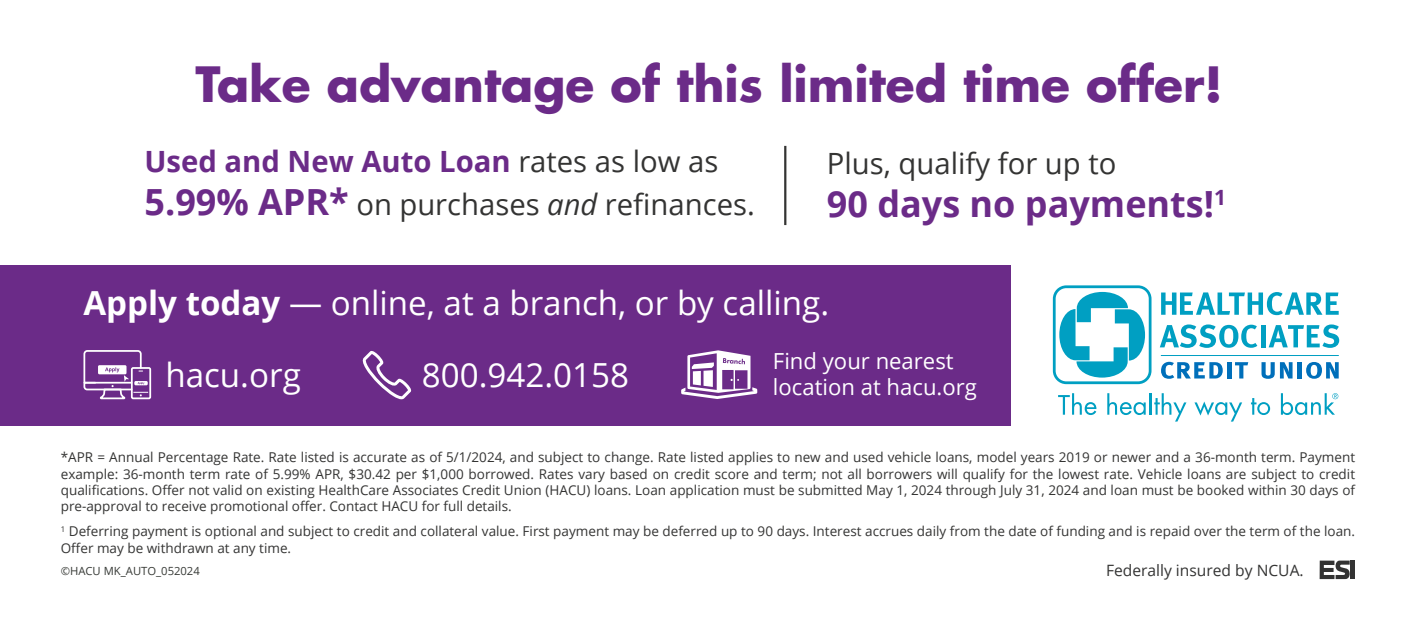
<style>
.page{position:relative;width:1418px;height:636px;background:#fff}
.page>*{position:absolute;margin:0;border:0;box-sizing:border-box;transform-origin:0 0}
.t1{font:700 47.25px "Futura Std";color:#6b2b88}
.t2{font:700 36px "Open Sans";color:#6b2b88}
.t3{font:33.07px "Open Sans";color:#fff}
.t4{font:29.25px/42.8px "Open Sans";color:#343433}
.t5{font:22.05px/26.6px "Open Sans";color:#fff}
.t6{font:15.53px "Open Sans";color:#343433}
.t7{font:13.5px/16.2px "Open Sans";color:#343433;text-align:justify}
.t8{font:11.25px "Open Sans";color:#373a36}
.s1{font-weight:700;color:#6b2b88}
.s2{font-weight:700;font-size:36px;color:#6b2b88}
.s3{font-style:italic}
.s4{font-weight:700}
</style>
<div class="page">
<div style="left:0;top:265px;width:1010px;height:160px;background:#6b2b88"></div>
<svg style="left:1319px;top:560px;width:36px;height:18px"></svg>
<div style="left:131px;top:367px;width:20px;height:32px;border:2px solid #fff"></div>
<svg style="left:83px;top:350px;width:65px;height:49px"></svg>
<svg style="left:362px;top:350px;width:50px;height:49px"></svg>
<svg style="left:681px;top:350px;width:76px;height:48px"></svg>
<div style="left:1052px;top:285px;width:99px;height:99px;border:3px solid #009fc2;border-radius:12px"></div>
<svg style="left:1161px;top:292px;width:177px;height:23px"></svg>
<svg style="left:1160px;top:324px;width:97px;height:23px"></svg>
<hr style="left:1261px;top:325px;width:4px;height:22px;background:#009fc2">
<svg style="left:1268px;top:324px;width:71px;height:23px"></svg>
<svg style="left:1161px;top:361px;width:61px;height:17px"></svg>
<hr style="left:1227px;top:362px;width:4px;height:16px;background:#006fba">
<svg style="left:1235px;top:362px;width:13px;height:16px"></svg>
<svg style="left:1261px;top:362px;width:31px;height:16px"></svg>
<div style="left:1297px;top:362px;width:5px;height:16px;background:#006fba"></div>
<svg style="left:1306px;top:362px;width:32px;height:16px"></svg>
<hr style="left:1160px;top:355px;width:178px;height:1px;background:#009fc2">
<svg style="left:1059px;top:291px;width:86px;height:86px"></svg>
<svg style="left:1058px;top:393px;width:38px;height:21px"></svg>
<svg style="left:1107px;top:393px;width:38px;height:21px"></svg>
<hr style="left:1149px;top:393px;width:2px;height:21px;background:#009fc2">
<svg style="left:1154px;top:393px;width:32px;height:28px"></svg>
<svg style="left:1194px;top:401px;width:48px;height:20px"></svg>
<svg style="left:1251px;top:398px;width:19px;height:16px"></svg>
<svg style="left:1280px;top:393px;width:58px;height:21px"></svg>
<hr style="left:784px;top:146px;width:2px;height:79px;background:#343433">
<h1 class="t1" style="left:195px;top:53px;width:1028px">Take advantage of this limited time offer!</h1>
<h3 class="t4" style="left:144px;top:139px;width:612px"><span class="s1">Used and New Auto Loan</span> rates as low as<br><span class="s2">5.99% APR*</span> on purchases <span class="s3">and</span> refinances.</h3>
<h3 class="t4" style="left:827px;top:141px;width:291px">Plus, qualify for up to</h3>
<h2 class="t2" style="left:827px;top:178px;width:401px">90 days no payments!<sup>1</sup></h2>
<h3 class="t3" style="left:83px;top:280px;width:747px"><span class="s4">Apply today</span> — online, at a branch, or by calling.</h3>
<h3 class="t3" style="left:165px;top:352px;width:137px">hacu.org</h3>
<h3 class="t3" style="left:422px;top:352px;width:209px">800.942.0158</h3>
<h3 class="t5" style="left:773px;top:346px;width:205px">Find your nearest location at hacu.org</h3>
<p class="t7" style="left:61px;top:448px;width:1295px">*APR = Annual Percentage Rate. Rate listed is accurate as of 5/1/2024, and subject to change. Rate listed applies to new and used vehicle loans, model years 2019 or newer and a 36-month term. Payment example: 36-month term rate of 5.99% APR, $30.42 per $1,000 borrowed. Rates vary based on credit score and term; not all borrowers will qualify for the lowest rate. Vehicle loans are subject to credit qualifications. Offer not valid on existing HealthCare Associates Credit Union (HACU) loans. Loan application must be submitted May 1, 2024 through July 31, 2024 and loan must be booked within 30 days of pre-approval to receive promotional offer. Contact HACU for full details.</p>
<p class="t7" style="left:61px;top:522px;width:1295px"><sup>1</sup> Deferring payment is optional and subject to credit and collateral value. First payment may be deferred up to 90 days. Interest accrues daily from the date of funding and is repaid over the term of the loan.<br>Offer may be withdrawn at any time.</p>
<p class="t8" style="left:61px;top:562px;width:141px">©HACU MK_AUTO_052024</p>
<p class="t6" style="left:1106px;top:559px;width:199px">Federally insured by NCUA.</p>
</div>
